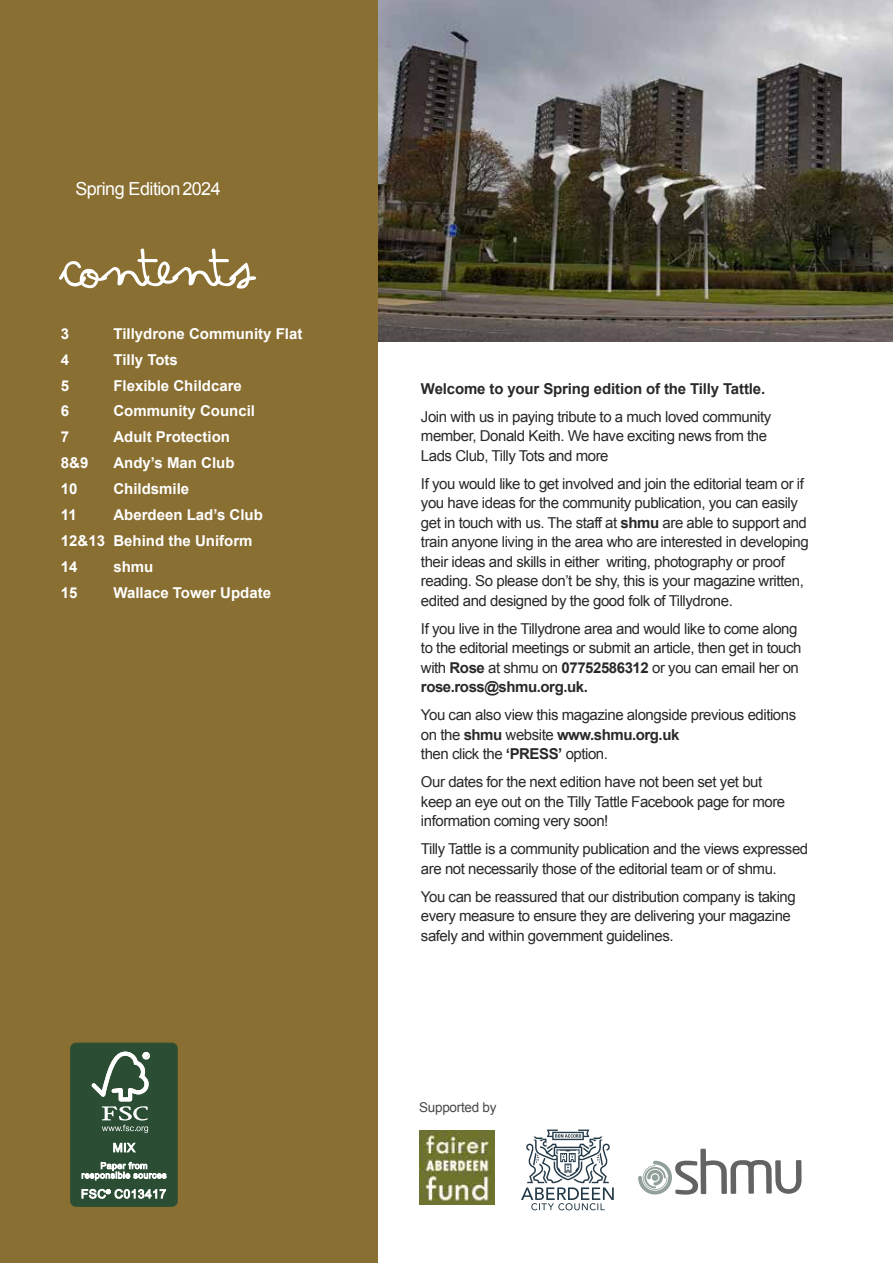
<style>
.page{position:relative;width:893px;height:1263px;background:#fff}
.page>*{position:absolute;margin:0;border:0;box-sizing:border-box;transform-origin:0 0}
.t1{font:100.5px "Arsenale White";letter-spacing:-.03em;color:#fff}
.t2{font:18px "Arial";letter-spacing:-.03em;color:#fff}
.t3{font:15px/19.5px "Arial";letter-spacing:-.03em;color:#292929}
.t4{font:700 15px/25.8px "Arial";color:#fff}
.t5{font:700 15px "Arial";letter-spacing:-.01em;color:#292929}
.t6{font:13.5px "Arial";letter-spacing:-.02em;color:#484848}
.s1{font-weight:700}
</style>
<div class="page">
<img style="left:377px;top:0;width:516px;height:342px">
<div style="left:0;top:0;width:377px;height:1263px;background:#8a6f32"></div>
<img style="left:419px;top:1131px;width:76px;height:73px">
<div style="left:71px;top:1043px;width:106px;height:163px;background:#2b4d33;border-radius:5px"></div>
<div style="left:70px;top:1043px;width:108px;height:164px;border:1px solid #2b4d33;border-radius:5px"></div>
<svg style="left:91px;top:1051px;width:59px;height:82px"></svg>
<svg style="left:113px;top:1143px;width:23px;height:9px"></svg>
<svg style="left:82px;top:1162px;width:85px;height:18px"></svg>
<svg style="left:81px;top:1189px;width:85px;height:10px"></svg>
<svg style="left:521px;top:1129px;width:93px;height:81px"></svg>
<svg style="left:638px;top:1149px;width:164px;height:45px"></svg>
<div style="left:652px;top:1174px;width:6px;height:7px;background:#91a099;border-radius:50%"></div>
<p class="t2" style="left:75px;top:177px;width:147px">Spring Edition 2024</p>
<h1 class="t1" style="left:61px;top:193px;width:196px">Contents</h1>
<p class="t4" style="left:61px;top:321px;width:10px">3</p>
<p class="t4" style="left:113px;top:321px;width:190px">Tillydrone Community Flat</p>
<p class="t4" style="left:61px;top:347px;width:10px">4</p>
<p class="t4" style="left:113px;top:347px;width:66px">Tilly Tots</p>
<p class="t4" style="left:61px;top:373px;width:10px">5</p>
<p class="t4" style="left:113px;top:373px;width:130px">Flexible Childcare</p>
<p class="t4" style="left:61px;top:399px;width:10px">6</p>
<p class="t4" style="left:113px;top:399px;width:143px">Community Council</p>
<p class="t4" style="left:61px;top:425px;width:10px">7</p>
<p class="t4" style="left:113px;top:425px;width:118px">Adult Protection</p>
<p class="t4" style="left:61px;top:451px;width:29px">8&amp;9</p>
<p class="t4" style="left:113px;top:451px;width:123px">Andy’s Man Club</p>
<p class="t4" style="left:61px;top:476px;width:18px">10</p>
<p class="t4" style="left:113px;top:476px;width:77px">Childsmile</p>
<p class="t4" style="left:61px;top:502px;width:17px">11</p>
<p class="t4" style="left:61px;top:502px;width:203px;text-indent:53px">Aberdeen Lad’s Club<br>12&amp;13 Behind the Uniform<br>14</p>
<p class="t4" style="left:113px;top:554px;width:42px">shmu</p>
<p class="t4" style="left:61px;top:580px;width:18px">15</p>
<p class="t4" style="left:113px;top:580px;width:159px">Wallace Tower Update</p>
<p class="t5" style="left:421px;top:378px;width:346px">Welcome to your Spring edition of the Tilly Tattle.</p>
<p class="t3" style="left:421px;top:407px;width:352px">Join with us in paying tribute to a much loved community member, Donald Keith. We have exciting news from the<br>Lads Club, Tilly Tots and more</p>
<p class="t3" style="left:421px;top:474px;width:389px">If you would like to get involved and join the editorial team or if you have ideas for the community publication, you can easily get in touch with us. The staff at <span class="s1">shmu</span> are able to support and train anyone living in the area who are interested in developing their ideas and skills in either writing, photography or proof reading. So please don’t be shy, this is your magazine written, edited and designed by the good folk of Tillydrone.</p>
<p class="t3" style="left:421px;top:619px;width:382px">If you live in the Tillydrone area and would like to come along to the editorial meetings or submit an article, then get in touch with <span class="s1">Rose</span> at shmu on <span class="s1">07752586312</span> or you can email her on <span class="s1">rose.ross@shmu.org.uk.</span></p>
<p class="t3" style="left:421px;top:705px;width:377px">You can also view this magazine alongside previous editions on the <span class="s1">shmu</span> website <span class="s1">www.shmu.org.uk<br></span>then click the <span class="s1">‘PRESS’</span> option.</p>
<p class="t3" style="left:421px;top:772px;width:366px">Our dates for the next edition have not been set yet but keep an eye out on the Tilly Tattle Facebook page for more information coming very soon!</p>
<p class="t3" style="left:421px;top:839px;width:389px">Tilly Tattle is a community publication and the views expressed are not necessarily those of the editorial team or of shmu.</p>
<p class="t3" style="left:421px;top:887px;width:376px">You can be reassured that our distribution company is taking every measure to ensure they are delivering your magazine safely and within government guidelines.</p>
<p class="t6" style="left:419px;top:1099px;width:79px">Supported by</p>
</div>
